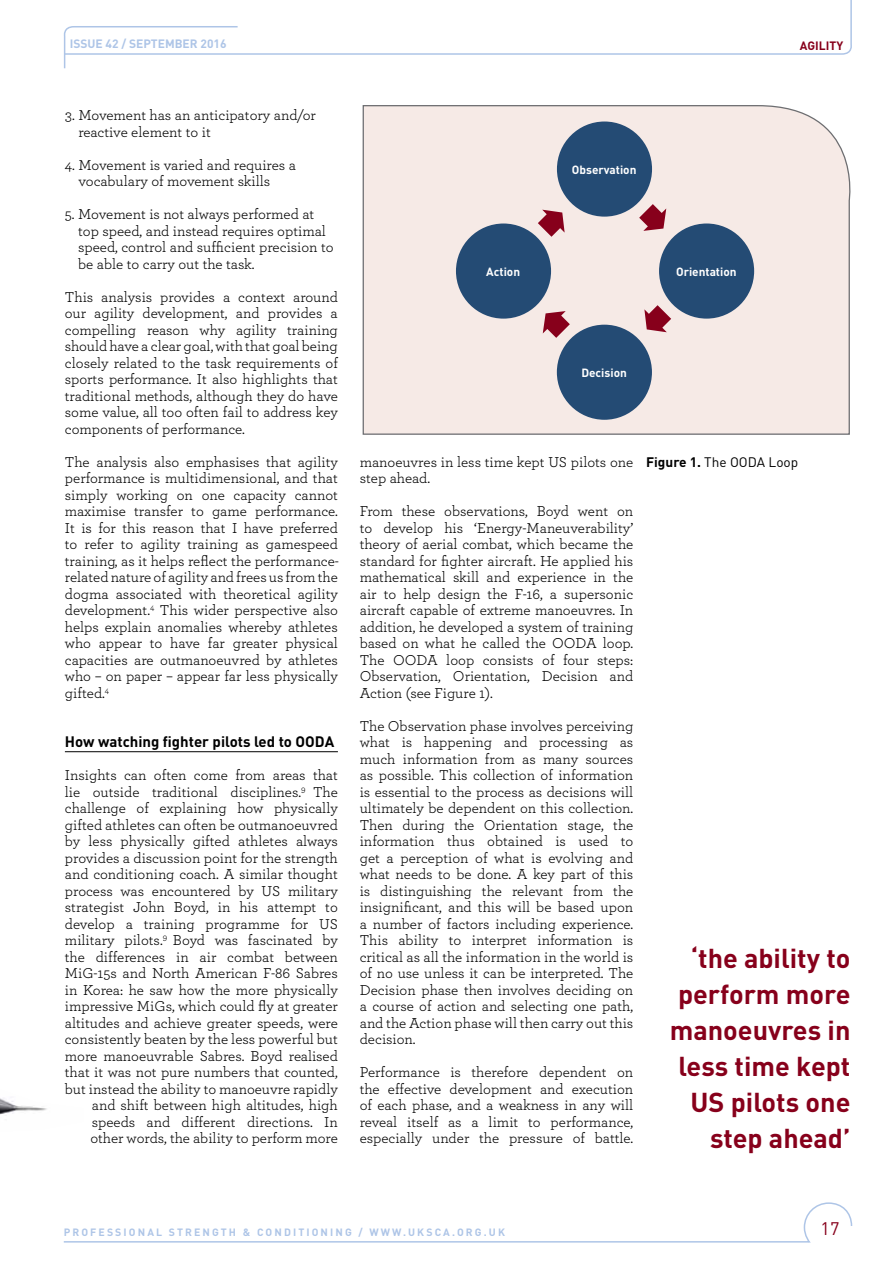
<style>
.page{position:relative;width:893px;height:1263px;background:#fff}
.page>*{position:absolute;margin:0;border:0;box-sizing:border-box;transform-origin:0 0}
.t1{font:700 27px/36px "DIN";color:#87001b;text-align:right}
.t2{font:18px "DIN";color:#87001b}
.t3{font:15px/16.5px "Archer";color:#000;text-align:justify}
.t4{font:700 15px "DIN";color:#000}
.t5{font:13.65px "DIN";color:#000}
.t6{font:700 12px "DIN";color:#aec5e7}
.t7{font:700 12px "DIN";color:#87001b}
.t8{font:700 11.85px "DIN";color:#fff}
.t9{font:700 10.5px "DIN";letter-spacing:.2em;color:#aec5e7}
.s1{font-weight:700}
</style>
<div class="page">
<svg style="left:63px;top:1202px;width:790px;height:41px"></svg>
<svg style="left:63px;top:0;width:789px;height:69px"></svg>
<hr style="left:65px;top:751px;width:273px;height:1px;background:#000">
<img style="left:0;top:1098px;width:47px;height:17px">
<svg style="left:362px;top:105px;width:489px;height:330px;background:#cecace"></svg>
<p class="t6" style="left:70px;top:36px;width:68px">ISSUE 42 / septe</p>
<p class="t6" style="left:165px;top:36px;width:63px">mber 2016</p>
<p class="t7" style="left:800px;top:38px;width:15px">Agilit</p>
<p class="t7" style="left:836px;top:38px;width:8px">y</p>
<p class="t3" style="left:78px;top:106px;width:239px;text-indent:-14px">3. Movement has an anticipatory and/or reactive element to it</p>
<p class="t3" style="left:78px;top:156px;width:219px;text-indent:-14px">4. Movement is varied and requires a vocabulary of movement skills</p>
<p class="t3" style="left:78px;top:205px;width:257px;text-align:left;text-indent:-13px">5. Movement is not always performed at top speed, and instead requires optimal speed, control and sufficient precision to be able to carry out the task.</p>
<p class="t3" style="left:65px;top:288px;width:275px">This analysis provides a context around our agility development, and provides a compelling reason why agility training should have a clear goal, with that goal being closely related to the task requirements of sports performance. It also highlights that traditional methods, although they do have some value, all too often fail to address key components of performance.</p>
<p class="t3" style="left:65px;top:453px;width:276px">The analysis also emphasises that agility performance is multidimensional, and that simply working on one capacity cannot maximise transfer to game performance.<br>It is for this reason that I have preferred to refer to agility training as gamespeed training, as it helps reflect the performance&shy;related nature of agility and frees us from the dogma associated with theoretical agility development.<sup>4</sup> This wider perspective also helps explain anomalies whereby athletes who appear to have far greater physical capacities are outmanoeuvred by athletes who – on paper – appear far less physically gifted.<sup>4</sup></p>
<p class="t4" style="left:65px;top:732px;width:271px">How watching fighter pilots led to OODA</p>
<p class="t3" style="left:65px;top:766px;width:275px;text-align:right">Insights can often come from areas that lie outside traditional disciplines.<sup>9</sup> The challenge of explaining how physically gifted athletes can often be outmanoeuvred by less physically gifted athletes always provides a discussion point for the strength and conditioning coach. A similar thought process was encountered by US military strategist John Boyd, in his attempt to develop a training programme for US military pilots.<sup>9</sup> Boyd was fascinated by the differences in air combat between MiG-15s and North American F-86 Sabres in Korea: he saw how the more physically impressive MiGs, which could fly at greater altitudes and achieve greater speeds, were consistently beaten by the less powerful but more manoeuvrable Sabres. Boyd realised that it was not pure numbers that counted, but instead the ability to manoeuvre rapidly and shift between high altitudes, high speeds and different directions. In other words, the ability to perform more</p>
<p class="t8" style="left:572px;top:162px;width:66px">Observation</p>
<p class="t8" style="left:486px;top:264px;width:35px">Action</p>
<p class="t8" style="left:676px;top:264px;width:62px">Orientation</p>
<p class="t8" style="left:581px;top:365px;width:47px">Decision</p>
<p class="t3" style="left:360px;top:453px;width:275px">manoeuvres in less time kept US pilots one step ahead.</p>
<p class="t3" style="left:360px;top:502px;width:275px">From these observations, Boyd went on to develop his ‘Energy-Maneuverability’ theory of aerial combat, which became the standard for fighter aircraft. He applied his mathematical skill and experience in the air to help design the F-16, a supersonic aircraft capable of extreme manoeuvres. In addition, he developed a system of training based on what he called the OODA</p>
<p class="t3" style="left:603px;top:634px;width:32px">loop.</p>
<p class="t3" style="left:360px;top:651px;width:275px;text-indent:87px">loop consists of four steps:<br>Observation, Orientation, Decision and Action (see Figure 1).</p>
<p class="t3" style="left:360px;top:717px;width:275px">The Observation phase involves perceiving what is happening and processing as much information from as many sources as possible. This collection of information is essential to the process as decisions will ultimately be dependent on this collection.<br>Then during the Orientation stage, the information thus obtained is used to get a perception of what is evolving and what needs to be done. A key part of this is distinguishing the relevant from the insignificant, and this will be based upon a number of factors including experience.<br>This ability to interpret information is critical as all the information in the world is of no use unless it can be interpreted. The Decision phase then involves deciding on a course of action and selecting one path, and the Action phase will then carry out this decision.</p>
<p class="t3" style="left:360px;top:1063px;width:275px">Performance is therefore dependent on the effective development and execution of each phase, and a weakness in any will reveal itself as a limit to performance, especially under the pressure of battle.</p>
<p class="t3" style="left:360px;top:651px;width:46px">The OODA</p>
<p class="t5" style="left:646px;top:453px;width:154px"><span class="s1">Figure 1.</span> The OODA Loop</p>
<h1 class="t1" style="left:670px;top:939px;width:182px">‘the ability to perform more manoeuvres in less time kept<br>US pilots one step ahead’</h1>
<p class="t9" style="left:64px;top:1225px;width:443px">PROFESSIONAL STRENGTH &amp; CONDITIONING / WWW.UKSCA.ORG.UK</p>
<p class="t2" style="left:821px;top:1217px;width:20px">17</p>
</div>
